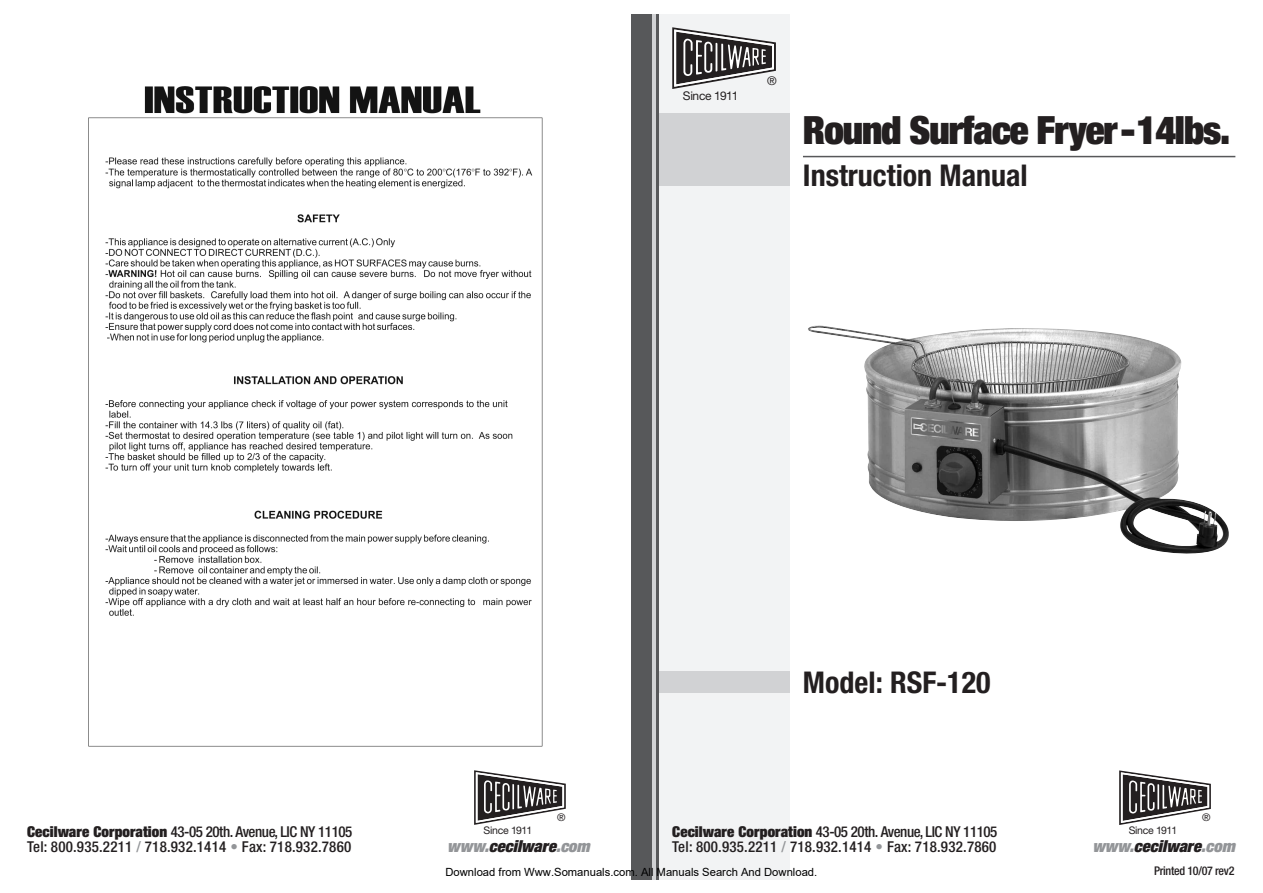
<style>
.page{position:relative;width:1263px;height:893px;background:#fff}
.page>*{position:absolute;margin:0;border:0;box-sizing:border-box;transform-origin:0 0}
.t1{font:900 condensed 39px "Helvetica Neue LT Std";letter-spacing:-.025em;color:#231f20}
.t2{font:700 condensed 30px "Helvetica Neue LT Std";color:#231f20}
.t3{font:italic 900 expanded 16.5px "Helvetica Neue";letter-spacing:.005em;color:#231f20}
.t4{font:500 condensed 15px "Helvetica Neue";letter-spacing:-.03em;color:#231f20}
.t5{font:500 condensed 15px "Helvetica Neue";letter-spacing:.015em;color:#231f20}
.t6{font:500 condensed 12px "Helvetica Neue LT Std";letter-spacing:-.025em;color:#231f20}
.t7{font:12px "Helvetica Neue LT Std";letter-spacing:-.03em;color:#231f20}
.t8{font:11.25px "Arial";color:#000}
.t9{font:10.5px "Helvetica Neue LT Std";letter-spacing:-.03em;color:#231f20}
.s1{font-weight:900;font-stretch:expanded}
.s2{color:#939598}
</style>
<div class="page">
<img style="left:88px;top:86px;width:455px;height:661px">
<div style="left:632px;top:14px;width:157px;height:865px;background:#f2f3f4"></div>
<div style="left:632px;top:114px;width:157px;height:72px;background:#d1d2d4"></div>
<div style="left:632px;top:671px;width:157px;height:22px;background:#d1d2d4"></div>
<div style="left:632px;top:14px;width:27px;height:865px;background:#57585a"></div>
<hr style="left:652px;top:14px;width:3px;height:865px;background:#d1d2d4">
<svg style="left:672px;top:27px;width:104px;height:62px"></svg>
<svg style="left:1119px;top:770px;width:92px;height:55px"></svg>
<svg style="left:474px;top:770px;width:92px;height:55px"></svg>
<img style="left:808px;top:325px;width:421px;height:229px">
<hr style="left:803px;top:156px;width:432px;height:1px;background:#57585a">
<p class="t7" style="left:683px;top:91px;width:57px">Since 1911</p>
<p class="t7" style="left:767px;top:76px;width:11px">®</p>
<h1 class="t1" style="left:803px;top:116px;width:429px">Round Surface Fryer-14lbs.</h1>
<h2 class="t2" style="left:803px;top:164px;width:226px">Instruction Manual</h2>
<p class="t9" style="left:557px;top:814px;width:10px">®</p>
<p class="t4" style="left:27px;top:826px;width:327px"><span class="s1">Cecilware Corporation</span> 43-05 20th. Avenue, LIC NY 11105</p>
<p class="t9" style="left:484px;top:827px;width:50px">Since 1911</p>
<p class="t5" style="left:27px;top:841px;width:326px">Tel: 800.935.2211 <span class="s2">/</span> 718.932.1414 <span class="s2">•</span> Fax: 718.932.7860</p>
<p class="t3" style="left:447px;top:840px;width:144px"><span class="s2">www.</span>cecilware<span class="s2">.com</span></p>
<h2 class="t2" style="left:803px;top:671px;width:189px">Model: RSF-120</h2>
<p class="t9" style="left:1202px;top:814px;width:10px">®</p>
<p class="t4" style="left:672px;top:827px;width:327px"><span class="s1">Cecilware Corporation</span> 43-05 20th. Avenue, LIC NY 11105</p>
<p class="t9" style="left:1129px;top:827px;width:50px">Since 1911</p>
<p class="t5" style="left:672px;top:842px;width:326px">Tel: 800.935.2211 <span class="s2">/</span> 718.932.1414 <span class="s2">•</span> Fax: 718.932.7860</p>
<p class="t3" style="left:1092px;top:840px;width:144px"><span class="s2">www.</span>cecilware<span class="s2">.com</span></p>
<p class="t8" style="left:445px;top:865px;width:373px">Download from Www.Somanuals.com. All Manuals Search And Download.</p>
<p class="t6" style="left:1154px;top:866px;width:82px">Printed 10/07 rev2</p>
</div>
